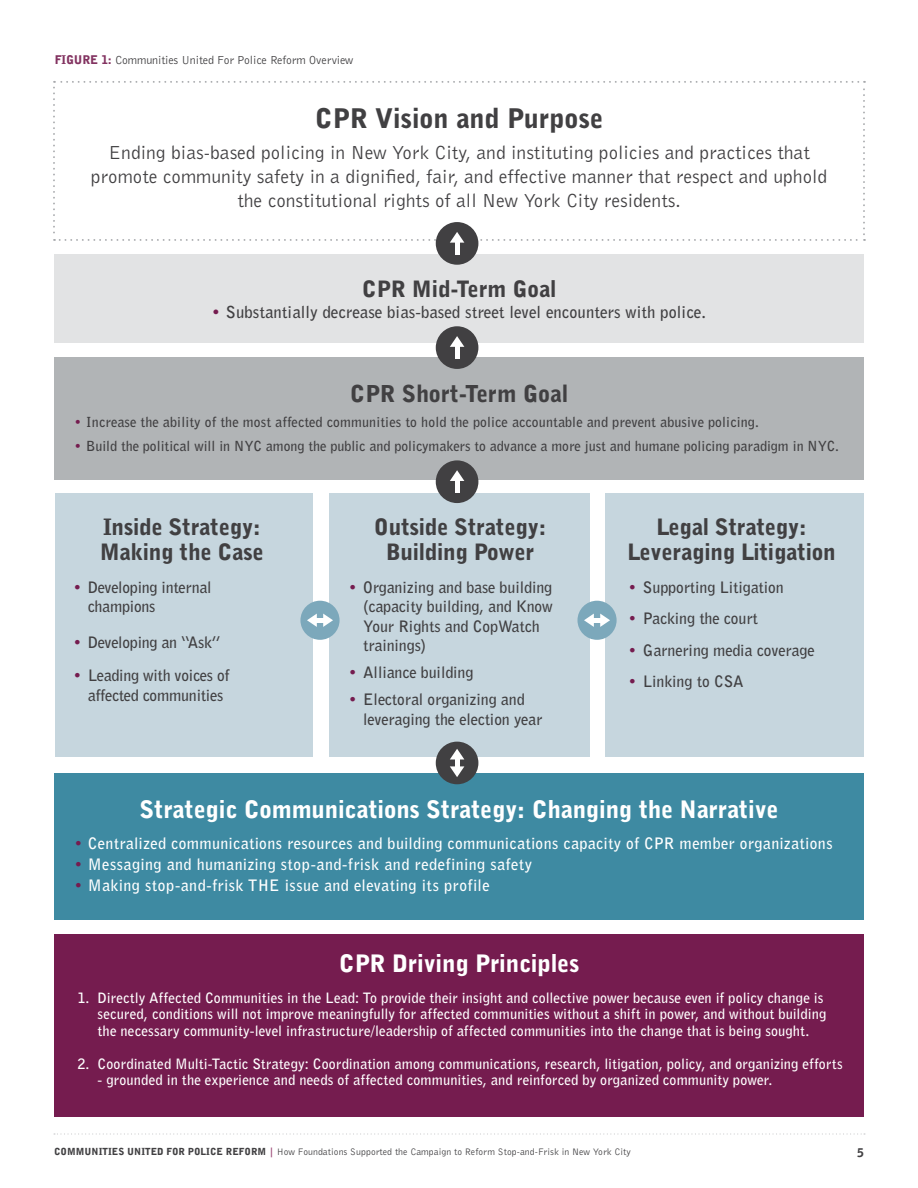
<style>
.page{position:relative;width:918px;height:1188px;background:#fff}
.page>*{position:absolute;margin:0;border:0;box-sizing:border-box;transform-origin:0 0}
.t1{font:900 27px "Bell Gothic BT";color:#414042}
.t2{font:900 24px "Bell Gothic BT";letter-spacing:-.005em;color:#fff}
.t3{font:900 23.25px "Bell Gothic BT";color:#414042}
.t4{font:900 22.5px/25.5px "Bell Gothic BT";letter-spacing:-.01em;color:#414042;text-align:center}
.t5{font:19.5px/24px "Bell Gothic BT";color:#414042;text-align:center}
.t6{font:700 16.5px "Bell Gothic BT";letter-spacing:.01em;color:#414042}
.t7{font:700 15.75px/19.5px "Bell Gothic BT";color:#414042}
.t8{font:700 15.75px "Bell Gothic BT";letter-spacing:.03em;color:#fff}
.t9{font:700 14.25px/16.5px "Bell Gothic BT";letter-spacing:.01em;color:#fff}
.t10{font:700 13.8px "Bell Gothic BT";letter-spacing:.005em;color:#414042}
.t11{font:12px "Bell Gothic BT";letter-spacing:-.01em;color:#414042}
.t12{font:900 12px "Bell Gothic BT";color:#414042}
.t13{font:9.75px "Bell Gothic BT";letter-spacing:.005em;color:#414042}
.s1{font-weight:900;color:#833361}
.s2{color:#751c4f}
.s3{font-weight:900}
.s4{font-weight:900;color:#9e4c78}
</style>
<div class="page">
<svg style="left:54px;top:1133px;width:811px;height:2px"></svg>
<div style="left:55px;top:494px;width:258px;height:263px;background:#c6d6de"></div>
<div style="left:329px;top:494px;width:260px;height:263px;background:#c6d6de"></div>
<div style="left:605px;top:494px;width:259px;height:263px;background:#c6d6de"></div>
<div style="left:55px;top:254px;width:809px;height:88px;background:#e2e3e4"></div>
<div style="left:55px;top:357px;width:809px;height:123px;background:#b1b4b6"></div>
<div style="left:55px;top:773px;width:809px;height:147px;background:#3e8aa2"></div>
<div style="left:54px;top:934px;width:810px;height:183px;background:#751c4f"></div>
<div style="left:436px;top:742px;width:42px;height:42px;background:#414042;border-radius:50%"></div>
<svg style="left:450px;top:749px;width:14px;height:10px"></svg>
<svg style="left:450px;top:766px;width:14px;height:11px"></svg>
<hr style="left:455px;top:756px;width:4px;height:15px;background:#fff">
<div style="left:300px;top:601px;width:40px;height:39px;background:#7ca8bb;border-radius:50%"></div>
<svg style="left:307px;top:614px;width:10px;height:13px"></svg>
<svg style="left:323px;top:614px;width:10px;height:13px"></svg>
<hr style="left:314px;top:618px;width:14px;height:4px;background:#fff">
<div style="left:577px;top:601px;width:40px;height:39px;background:#7ca8bb;border-radius:50%"></div>
<svg style="left:584px;top:614px;width:10px;height:13px"></svg>
<svg style="left:600px;top:614px;width:10px;height:13px"></svg>
<hr style="left:591px;top:618px;width:14px;height:4px;background:#fff">
<div style="left:436px;top:460px;width:42px;height:43px;background:#414042;border-radius:50%"></div>
<svg style="left:450px;top:470px;width:14px;height:11px"></svg>
<hr style="left:455px;top:478px;width:4px;height:15px;background:#fff">
<div style="left:436px;top:326px;width:42px;height:43px;background:#414042;border-radius:50%"></div>
<svg style="left:450px;top:336px;width:14px;height:11px"></svg>
<hr style="left:455px;top:343px;width:4px;height:16px;background:#fff">
<div style="left:436px;top:222px;width:42px;height:43px;background:#414042;border-radius:50%"></div>
<svg style="left:53px;top:81px;width:812px;height:162px"></svg>
<hr style="left:455px;top:239px;width:4px;height:15px;background:#fff">
<p class="t11" style="left:55px;top:52px;width:300px"><span class="s1">FIGURE 1:</span> Communities United For Police Reform Overview</p>
<h1 class="t1" style="left:315px;top:101px;width:290px">CPR Vision and Purpose</h1>
<p class="t5" style="left:91px;top:140px;width:738px">Ending bias-based policing in New York City, and instituting policies and practices that promote community safety in a dignified, fair, and effective manner that respect and uphold the constitutional rights of all New York City residents.</p>
<h3 class="t4" style="left:362px;top:276px;width:196px">CPR Mid-Term Goal</h3>
<p class="t6" style="left:211px;top:301px;width:496px"><span class="s2">•</span> Substantially decrease bias-based street level encounters with police.</p>
<h3 class="t3" style="left:350px;top:379px;width:220px">CPR Short-Term Goal</h3>
<p class="t10" style="left:74px;top:413px;width:687px"><span class="s2">•</span> Increase the ability of the most affected communities to hold the police accountable and prevent abusive policing.</p>
<p class="t10" style="left:74px;top:437px;width:767px"><span class="s2">•</span> Build the political will in NYC among the public and policymakers to advance a more just and humane policing paradigm in NYC.</p>
<h3 class="t4" style="left:100px;top:513px;width:165px;text-align:left">Inside Strategy:<br>Making the Case</h3>
<h3 class="t4" style="left:374px;top:513px;width:174px">Outside Strategy:<br>Building Power</h3>
<h3 class="t4" style="left:627px;top:513px;width:210px">Legal Strategy:<br>Leveraging Litigation</h3>
<p class="t7" style="left:88px;top:577px;width:125px;text-indent:-15px"><span class="s2">•</span> Developing internal champions</p>
<p class="t7" style="left:73px;top:632px;width:149px"><span class="s2">•</span> Developing an “Ask”</p>
<p class="t7" style="left:73px;top:665px;width:158px;text-align:center"><span class="s2">•</span> Leading with voices of affected communities</p>
<p class="t7" style="left:363px;top:577px;width:191px;text-indent:-15px"><span class="s2">•</span> Organizing and base building (capacity building, and Know<br>Your Rights and CopWatch trainings)</p>
<p class="t7" style="left:348px;top:662px;width:127px"><span class="s2">•</span> Alliance building</p>
<p class="t7" style="left:363px;top:689px;width:181px;text-indent:-15px"><span class="s2">•</span> Electoral organizing and leveraging the election year</p>
<p class="t7" style="left:628px;top:577px;width:157px"><span class="s2">•</span> Supporting Litigation</p>
<p class="t7" style="left:628px;top:608px;width:131px"><span class="s2">•</span> Packing the court</p>
<p class="t7" style="left:628px;top:640px;width:188px"><span class="s2">•</span> Garnering media coverage</p>
<p class="t7" style="left:628px;top:671px;width:117px"><span class="s2">•</span> Linking to CSA</p>
<h2 class="t2" style="left:140px;top:794px;width:640px">Strategic Communications Strategy: Changing the Narrative</h2>
<p class="t8" style="left:74px;top:833px;width:760px"><span class="s2">•</span> Centralized communications resources and building communications capacity of CPR member organizations</p>
<p class="t8" style="left:74px;top:854px;width:459px"><span class="s2">•</span> Messaging and humanizing stop-and-frisk and redefining safety</p>
<p class="t8" style="left:74px;top:875px;width:417px"><span class="s2">•</span> Making stop-and-frisk THE issue and elevating its profile</p>
<h2 class="t2" style="left:339px;top:949px;width:242px">CPR Driving Principles</h2>
<p class="t9" style="left:98px;top:989px;width:730px;text-indent:-20px">1. Directly Affected Communities in the Lead: To provide their insight and collective power because even if policy change is secured, conditions will not improve meaningfully for affected communities without a shift in power, and without building the necessary community-level infrastructure/leadership of affected communities into the change that is being sought.</p>
<p class="t9" style="left:77px;top:1055px;width:767px">2. Coordinated Multi-Tactic Strategy: Coordination among communications, research, litigation, policy, and organizing efforts</p>
<p class="t9" style="left:98px;top:1071px;width:676px">- grounded in the experience and needs of affected communities, and reinforced by organized community power.</p>
<p class="t13" style="left:54px;top:1145px;width:578px"><span class="s3">COMMUNITIES UNITED FOR POLICE REFORM</span> <span class="s4">|</span> How Foundations Supported the Campaign to Reform Stop-and-Frisk in New York City</p>
<p class="t12" style="left:857px;top:1145px;width:8px">5</p>
</div>
